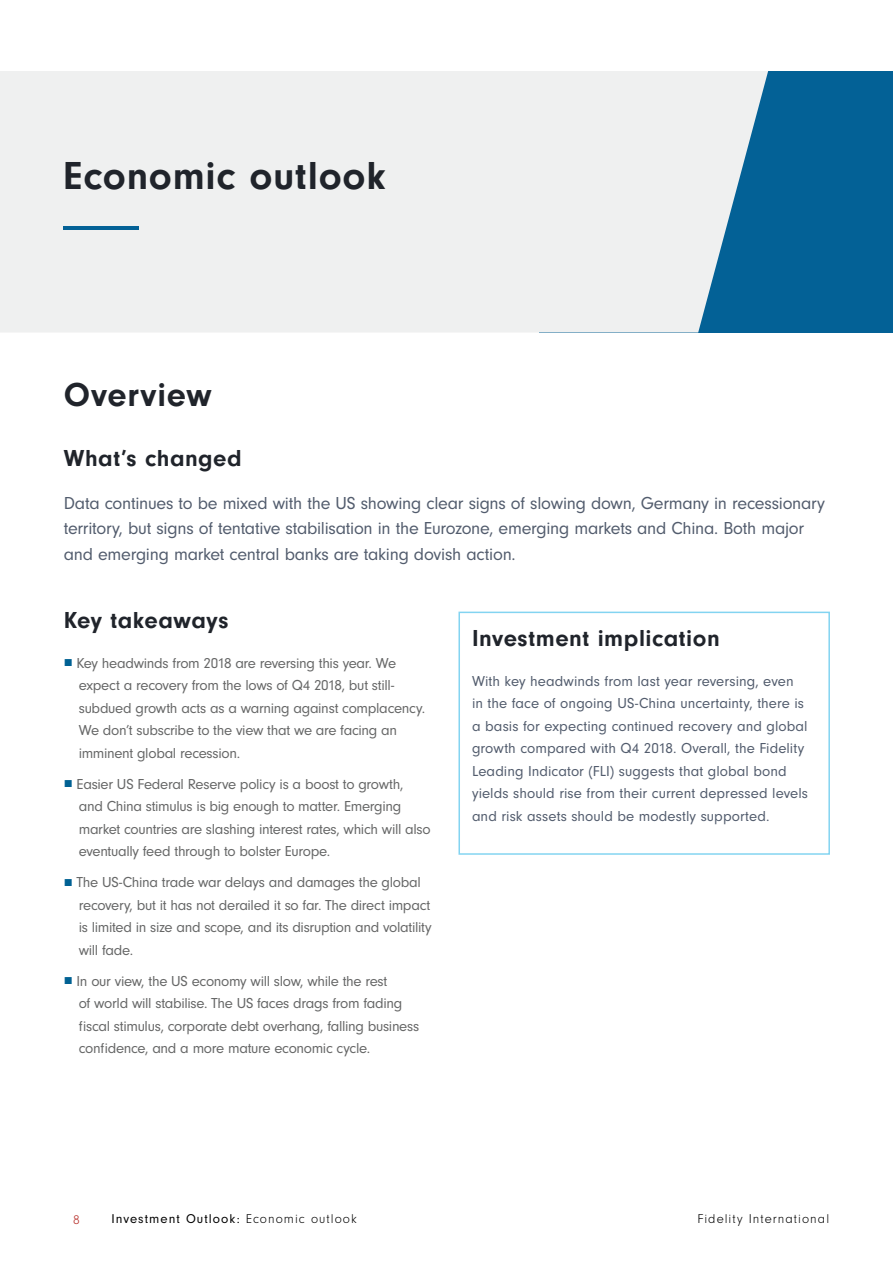
<style>
.page{position:relative;width:893px;height:1263px;background:#fff}
.page>*{position:absolute;margin:0;border:0;box-sizing:border-box;transform-origin:0 0}
.t1{font:700 40.5px "Neuzeit Gro";letter-spacing:.02em;color:#20242b}
.t2{font:700 34.5px "Neuzeit Gro";letter-spacing:.02em;color:#20242b}
.t3{font:700 24px "Neuzeit Gro";letter-spacing:.025em;color:#20242b}
.t4{font:18px/25.5px "Neuzeit Gro";letter-spacing:-.015em;color:#525c6d}
.t5{font:15px/22.5px "Neuzeit Gro";letter-spacing:-.02em;color:#666767}
.t6{font:15px/22.5px "Neuzeit Gro";letter-spacing:.005em;color:#525c6d}
.t7{font:13.2px "Neuzeit Gro";letter-spacing:.08em;color:#000}
.t8{font:300 13.2px "Neuzeit Gro";letter-spacing:.08em;color:#000}
.t9{font:300 13.2px "Neuzeit Gro";color:#b72f2a}
.s1{font-family:"Arial";color:#006193}
.s2{font-weight:300}
</style>
<div class="page">
<div style="left:458px;top:612px;width:372px;height:243px;border:2px solid #83d4f1"></div>
<div style="left:539px;top:71px;width:354px;height:262px;background:#036196"></div>
<div style="left:0;top:71px;width:768px;height:262px;background:#eff0f0"></div>
<hr style="left:64px;top:226px;width:75px;height:4px;background:#036196">
<h1 class="t1" style="left:64px;top:153px;width:323px">Economic outlook</h1>
<h2 class="t2" style="left:64px;top:375px;width:149px">Overview</h2>
<h3 class="t3" style="left:64px;top:445px;width:179px">What’s changed</h3>
<p class="t4" style="left:64px;top:490px;width:763px">Data continues to be mixed with the US showing clear signs of slowing down, Germany in recessionary territory, but signs of tentative stabilisation in the Eurozone, emerging markets and China. Both major and emerging market central banks are taking dovish action.</p>
<h3 class="t3" style="left:64px;top:607px;width:166px">Key takeaways</h3>
<p class="t5" style="left:79px;top:652px;width:348px;text-indent:-15px"><span class="s1">■</span> Key headwinds from 2018 are reversing this year. We expect a recovery from the lows of Q4 2018, but still&shy;subdued growth acts as a warning against complacency.<br>We don’t subscribe to the view that we are facing an imminent global recession.</p>
<p class="t5" style="left:79px;top:773px;width:353px;text-indent:-15px"><span class="s1">■</span> Easier US Federal Reserve policy is a boost to growth, and China stimulus is big enough to matter. Emerging market countries are slashing interest rates, which will also eventually feed through to bolster Europe.</p>
<p class="t5" style="left:79px;top:871px;width:354px;text-indent:-15px"><span class="s1">■</span> The US-China trade war delays and damages the global recovery, but it has not derailed it so far. The direct impact is limited in size and scope, and its disruption and volatility will fade.</p>
<p class="t5" style="left:79px;top:970px;width:342px;text-indent:-15px"><span class="s1">■</span> In our view, the US economy will slow, while the rest<br>of world will stabilise. The US faces drags from fading fiscal stimulus, corporate debt overhang, falling business confidence, and a more mature economic cycle.</p>
<h3 class="t3" style="left:472px;top:625px;width:249px">Investment implication</h3>
<p class="t6" style="left:472px;top:670px;width:338px">With key headwinds from last year reversing, even in the face of ongoing US-China uncertainty, there is a basis for expecting continued recovery and global growth compared with Q4 2018. Overall, the Fidelity Leading Indicator (FLI) suggests that global bond yields should rise from their current depressed levels and risk assets should be modestly supported.</p>
<p class="t9" style="left:73px;top:1213px;width:8px">8</p>
<p class="t7" style="left:111px;top:1212px;width:247px">Investment Outlook: <span class="s2">Economic outlook</span></p>
<p class="t8" style="left:697px;top:1212px;width:133px">Fidelity International</p>
</div>
